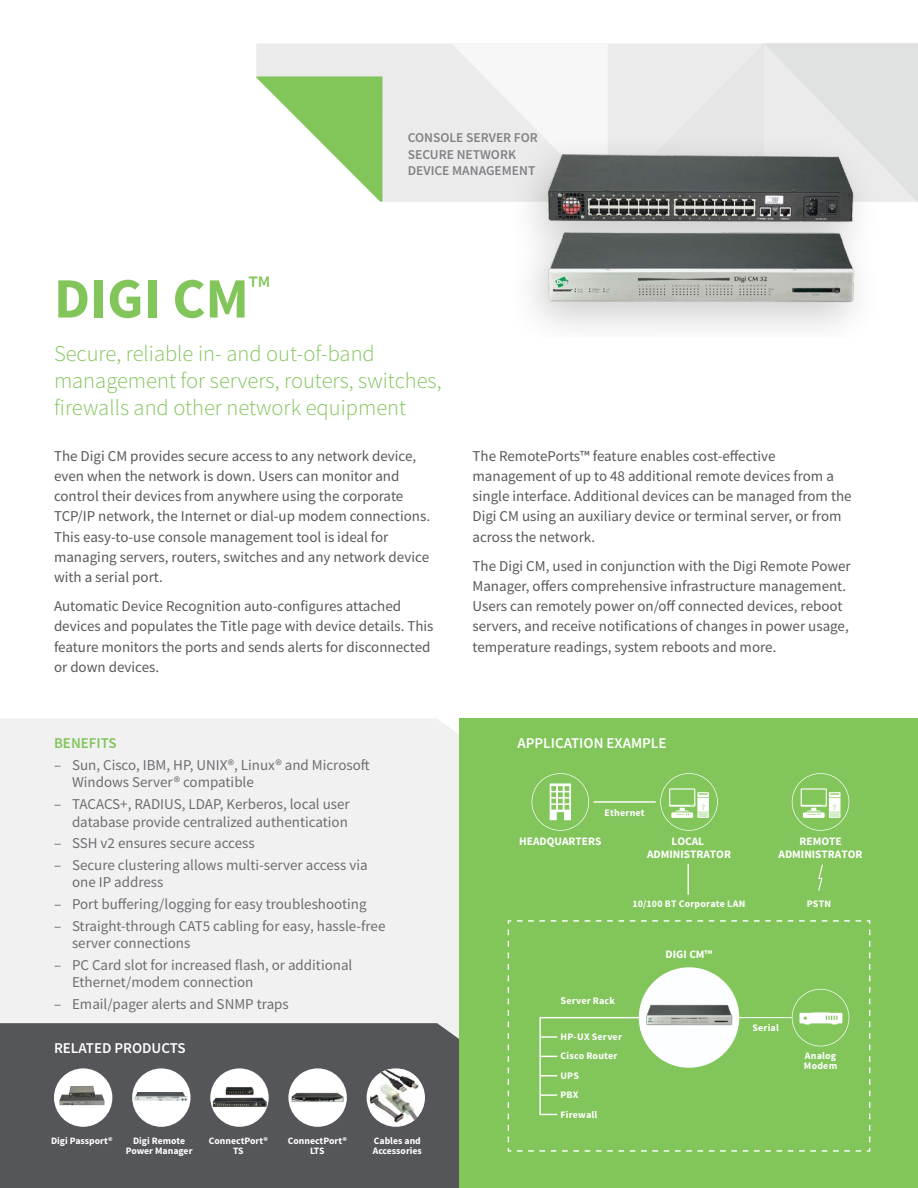
<style>
.page{position:relative;width:918px;height:1188px;background:#fff}
.page>*{position:absolute;margin:0;border:0;box-sizing:border-box;transform-origin:0 0}
.t1{font:700 57px "Source Sans Pro";color:#82c55b}
.Product_Description{font:300 22.5px/27px "Source Sans Pro";color:#82c55b}
.Body_Copy{font:15px/20.2px "Source Sans Pro";color:#58595b}
.Bullets{font:15px/17.2px "Source Sans Pro";color:#6d6e71}
.t2{font:600 15px "Source Sans Pro";color:#fff}
.t3{font:600 15px "Source Sans Pro";color:#82c55b}
.t4{font:600 13.5px/16.5px "Source Sans Pro";color:#808285}
.t5{font:700 11.4px/12.9px "Source Sans Pro";color:#fff;text-align:center}
.t6{font:700 10.05px/19.5px "Source Sans Pro";letter-spacing:.02em;color:#fff}
.t7{font:700 9.75px/10.5px "Source Sans Pro";color:#fff;text-align:center}
.s1{font-size:10.35px}
</style>
<div class="page">
<div style="left:459px;top:718px;width:459px;height:470px;background:#82c55b"></div>
<div style="left:0;top:719px;width:459px;height:304px;background:#f1f1f2"></div>
<div style="left:0;top:1023px;width:459px;height:165px;background:#55565a"></div>
<div style="left:256px;top:44px;width:195px;height:158px;background:#ebebeb"></div>
<svg style="left:256px;top:76px;width:126px;height:126px"></svg>
<svg style="left:451px;top:43px;width:467px;height:159px"></svg>
<div style="left:54px;top:1068px;width:58px;height:59px;background:#fff;border-radius:50%"></div>
<div style="left:210px;top:1068px;width:59px;height:59px;background:#fff;border-radius:50%"></div>
<img style="left:212px;top:1086px;width:55px;height:23px">
<div style="left:367px;top:1068px;width:58px;height:59px;background:#fff;border-radius:50%"></div>
<img style="left:370px;top:1069px;width:49px;height:54px">
<div style="left:132px;top:1068px;width:59px;height:59px;background:#fff;border-radius:50%"></div>
<div style="left:288px;top:1068px;width:59px;height:59px;background:#fff;border-radius:50%"></div>
<img style="left:292px;top:1092px;width:51px;height:10px">
<hr style="left:594px;top:801px;width:61px;height:2px;background:#fff">
<svg style="left:532px;top:773px;width:57px;height:58px"></svg>
<svg style="left:792px;top:773px;width:57px;height:58px"></svg>
<svg style="left:660px;top:773px;width:58px;height:58px"></svg>
<hr style="left:688px;top:864px;width:1px;height:30px;background:#fff">
<svg style="left:818px;top:864px;width:5px;height:27px"></svg>
<svg style="left:507px;top:920px;width:364px;height:232px"></svg>
<img style="left:501px;top:139px;width:379px;height:190px">
<img style="left:59px;top:1086px;width:46px;height:19px">
<img style="left:133px;top:1092px;width:54px;height:9px">
<p class="t1" style="left:54px;top:262px;width:218px">DIGI CM<sup>™</sup></p>
<p class="t4" style="left:408px;top:129px;width:132px">CONSOLE SERVER FOR<br>SECURE NETWORK<br>DEVICE MANAGEMENT</p>
<p class="Product_Description" style="left:54px;top:340px;width:389px">Secure, reliable in- and out-of-band management for servers, routers, switches, firewalls and other network equipment</p>
<p class="Body_Copy" style="left:54px;top:445px;width:378px">The Digi CM provides secure access to any network device, even when the network is down. Users can monitor and control their devices from anywhere using the corporate TCP/IP network, the Internet or dial-up modem connections.<br>This easy-to-use console management tool is ideal for managing servers, routers, switches and any network device with a serial port.</p>
<p class="Body_Copy" style="left:54px;top:596px;width:381px">Automatic Device Recognition auto-configures attached devices and populates the Title page with device details. This feature monitors the ports and sends alerts for disconnected or down devices.</p>
<p class="Body_Copy" style="left:472px;top:445px;width:381px">The RemotePorts™ feature enables cost-effective management of up to 48 additional remote devices from a single interface. Additional devices can be managed from the Digi CM using an auxiliary device or terminal server, or from across the network.</p>
<p class="Body_Copy" style="left:472px;top:556px;width:380px">The Digi CM, used in conjunction with the Digi Remote Power Manager, offers comprehensive infrastructure management.<br>Users can remotely power on/off connected devices, reboot servers, and receive notifications of changes in power usage, temperature readings, system reboots and more.</p>
<p class="t3" style="left:54px;top:734px;width:64px">BENEFITS</p>
<p class="t2" style="left:518px;top:734px;width:151px">APPLICATION EXAMPLE</p>
<p class="Bullets" style="left:72px;top:757px;width:299px;text-indent:-18px">– Sun, Cisco, IBM, HP, UNIX®, Linux® and Microsoft<br>Windows Server® compatible</p>
<p class="Bullets" style="left:54px;top:796px;width:297px;text-align:right">– TACACS+, RADIUS, LDAP, Kerberos, local user database provide centralized authentication</p>
<p class="Bullets" style="left:54px;top:835px;width:202px">– SSH v2 ensures secure access</p>
<p class="Bullets" style="left:72px;top:857px;width:297px;text-indent:-18px">– Secure clustering allows multi-server access via one IP address</p>
<p class="Bullets" style="left:54px;top:896px;width:314px">– Port buffering/logging for easy troubleshooting</p>
<p class="Bullets" style="left:72px;top:917px;width:315px;text-indent:-18px">– Straight-through CAT5 cabling for easy, hassle-free server connections</p>
<p class="Bullets" style="left:72px;top:957px;width:282px;text-indent:-18px">– PC Card slot for increased flash, or additional<br>Ethernet/modem connection</p>
<p class="Bullets" style="left:54px;top:996px;width:236px">– Email/pager alerts and SNMP traps</p>
<p class="t6" style="left:605px;top:803px;width:42px">Ethernet</p>
<p class="t5" style="left:647px;top:836px;width:86px">LOCAL<br>ADMINISTRATOR</p>
<p class="t5" style="left:519px;top:836px;width:84px">HEADQUARTERS</p>
<p class="t6" style="left:633px;top:894px;width:114px">10/100 BT Corporate LAN</p>
<p class="t5" style="left:666px;top:949px;width:48px">DIGI CM™</p>
<p class="t6" style="left:560px;top:991px;width:56px"><span class="s1">S</span>erver Rack</p>
<p class="t6" style="left:561px;top:1027px;width:63px">HP-UX Server<br>Cisco Router</p>
<p class="t2" style="left:54px;top:1038px;width:133px">RELATED PRODUCTS</p>
<p class="t6" style="left:560px;top:1066px;width:20px">UPS</p>
<p class="t7" style="left:51px;top:1135px;width:63px">Digi Passport®</p>
<p class="t7" style="left:209px;top:1135px;width:61px">ConnectPort®<br>TS</p>
<p class="t7" style="left:373px;top:1135px;width:51px;text-align:left">Cables and<br>Accessories</p>
<p class="t7" style="left:126px;top:1135px;width:68px">Digi Remote<br>Power Manager</p>
<p class="t7" style="left:288px;top:1135px;width:61px">ConnectPort®<br>LTS</p>
<p class="t6" style="left:560px;top:1085px;width:38px">PBX<br>Firewall</p>
<p class="t5" style="left:779px;top:836px;width:86px">REMOTE<br>ADMINISTRATOR</p>
<p class="t6" style="left:807px;top:894px;width:26px">PSTN</p>
<p class="t6" style="left:752px;top:1018px;width:28px">Serial</p>
<p class="t6" style="left:804px;top:1051px;width:35px;line-height:10.1px">Analog<br>Modem</p>
</div>
